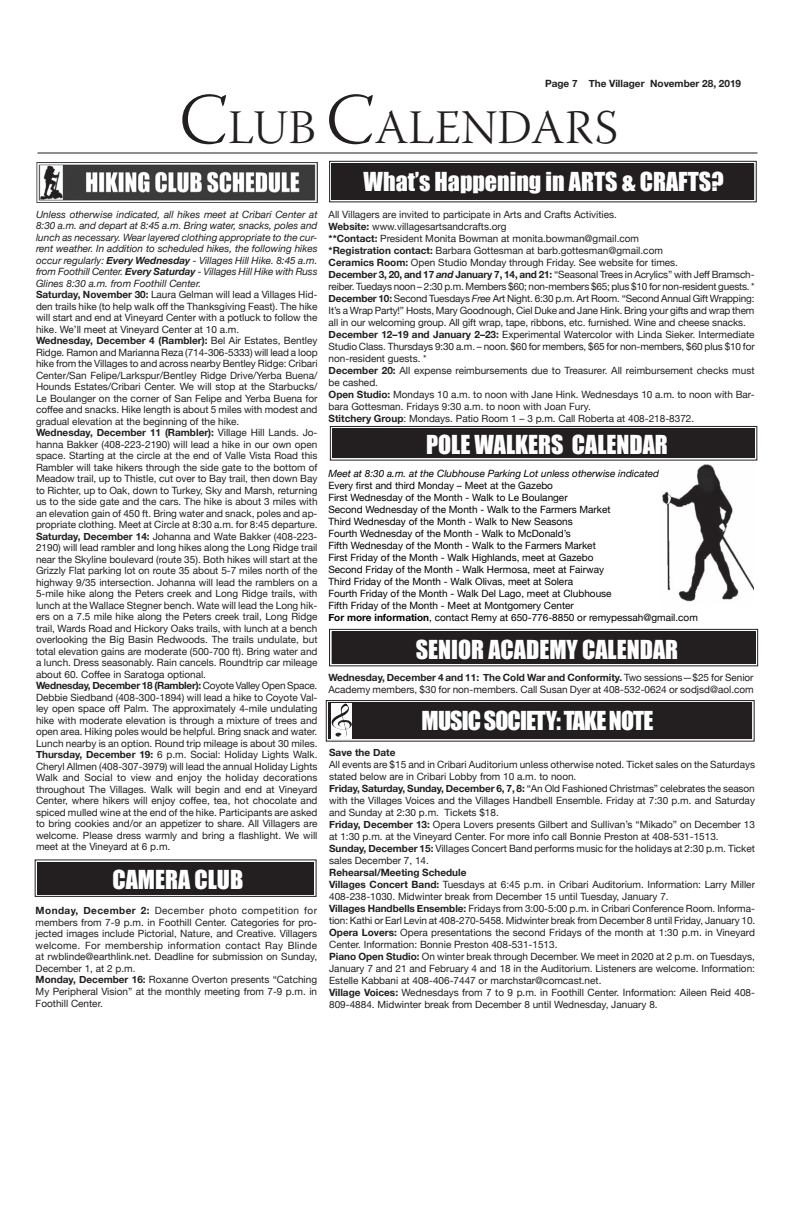
<style>
.page{position:relative;width:792px;height:1224px;background:#fff}
.page>*{position:absolute;margin:0;border:0;box-sizing:border-box;transform-origin:0 0}
.t1{font:48px "Warnock Pro Light Subh";letter-spacing:.01em;color:#231f20}
.t2{font:24px "Impact";color:#fff}
.t3{font:24px "Impact";letter-spacing:-.035em;color:#fff}
.t4{font:10px/11.5px "Helvetica Neue";color:#231f20}
.t5{font:10px/12px "Helvetica Neue";color:#000}
.t6{font:italic 10px "Helvetica Neue";color:#000}
.t7{font:700 10px "Helvetica Neue";color:#231f20}
.s1{font-size:72px}
.s2{font-style:italic}
.s3{font-weight:700;font-style:italic}
.s4{font-weight:700}
</style>
<div class="page">
<hr style="left:38px;top:153px;width:720px;height:1px;background:#231f20">
<svg style="left:34px;top:859px;width:283px;height:38px;background:#3a3738"></svg>
<div style="left:37px;top:862px;width:277px;height:32px;border:2px solid #231f20"></div>
<img style="left:36px;top:163px;width:282px;height:39px">
<svg style="left:329px;top:160px;width:428px;height:43px;background:#3c3839"></svg>
<div style="left:332px;top:163px;width:422px;height:37px;border:2px solid #231f20"></div>
<svg style="left:329px;top:629px;width:429px;height:38px;background:#383536"></svg>
<div style="left:332px;top:631px;width:424px;height:33px;border:2px solid #231f20"></div>
<svg style="left:325px;top:700px;width:430px;height:42px;background:#383435"></svg>
<div style="left:328px;top:703px;width:424px;height:36px;border:2px solid #231f20"></div>
<svg style="left:332px;top:703px;width:20px;height:35px"></svg>
<img style="left:332px;top:703px;width:15px;height:34px">
<svg style="left:330px;top:426px;width:428px;height:35px;background:#3b3838"></svg>
<div style="left:332px;top:429px;width:423px;height:29px;border:2px solid #231f20"></div>
<img style="left:662px;top:464px;width:92px;height:138px">
<p class="t7" style="left:545px;top:75px;width:198px">Page 7 The Villager November 28, 2019</p>
<h1 class="t1" style="left:180px;top:101px;width:440px"><span class="s1">C</span>LUB <span class="s1">C</span>ALENDARS</h1>
<p class="t4" style="left:36px;top:209px;width:283px"><span class="s2">Unless otherwise indicated, all hikes meet at Cribari Center at 8:30 a.m. and depart at 8:45 a.m. Bring water, snacks, poles and lunch as necessary. Wear layered clothing appropriate to the cur&shy;rent weather. In addition to scheduled hikes, the following hikes occur regularly:</span> <span class="s3">Every Wednesday</span> <span class="s2">- Villages Hill Hike. 8:45 a.m. from Foothill Center.</span> <span class="s3">Every Saturday</span> <span class="s2">- Villages Hill Hike with Russ Glines 8:30 a.m. from Foothill Center.<br></span><span class="s4">Saturday, November 30:</span> Laura Gelman will lead a Villages Hid&shy;den trails hike (to help walk off the Thanksgiving Feast). The hike will start and end at Vineyard Center with a potluck to follow the hike. We’ll meet at Vineyard Center at 10 a.m.<br><span class="s4">Wednesday, December 4 (Rambler):</span> Bel Air Estates, Bentley Ridge. Ramon and Marianna Reza (714-306-5333) will lead a loop hike from the Villages to and across nearby Bentley Ridge: Cribari Center/San Felipe/Larkspur/Bentley Ridge Drive/Yerba Buena/ Hounds Estates/Cribari Center. We will stop at the Starbucks/ Le Boulanger on the corner of San Felipe and Yerba Buena for coffee and snacks. Hike length is about 5 miles with modest and gradual elevation at the beginning of the hike.<br><span class="s4">Wednesday, December 11 (Rambler):</span> Village Hill Lands. Jo&shy;hanna Bakker (408-223-2190) will lead a hike in our own open space. Starting at the circle at the end of Valle Vista Road this Rambler will take hikers through the side gate to the bottom of Meadow trail, up to Thistle, cut over to Bay trail, then down Bay to Richter, up to Oak, down to Turkey, Sky and Marsh, returning us to the side gate and the cars. The hike is about 3 miles with an elevation gain of 450 ft. Bring water and snack, poles and ap&shy;propriate clothing. Meet at Circle at 8:30 a.m. for 8:45 departure.<br><span class="s4">Saturday, December 14:</span> Johanna and Wate Bakker (408-223- 2190) will lead rambler and long hikes along the Long Ridge trail near the Skyline boulevard (route 35). Both hikes will start at the Grizzly Flat parking lot on route 35 about 5-7 miles north of the highway 9/35 intersection. Johanna will lead the ramblers on a 5-mile hike along the Peters creek and Long Ridge trails, with lunch at the Wallace Stegner bench. Wate will lead the Long hik&shy;ers on a 7.5 mile hike along the Peters creek trail, Long Ridge trail, Wards Road and Hickory Oaks trails, with lunch at a bench overlooking the Big Basin Redwoods. The trails undulate, but total elevation gains are moderate (500-700 ft). Bring water and a lunch. Dress seasonably. Rain cancels. Roundtrip car mileage about 60. Coffee in Saratoga optional.<br><span class="s4">Wednesday, December 18 (Rambler):</span> Coyote Valley Open Space.<br>Debbie Siedband (408-300-1894) will lead a hike to Coyote Val&shy;ley open space off Palm. The approximately 4-mile undulating hike with moderate elevation is through a mixture of trees and open area. Hiking poles would be helpful. Bring snack and water.<br>Lunch nearby is an option. Round trip mileage is about 30 miles.<br><span class="s4">Thursday, December 19:</span> 6 p.m. Social: Holiday Lights Walk.<br>Cheryl Allmen (408-307-3979) will lead the annual Holiday Lights Walk and Social to view and enjoy the holiday decorations throughout The Villages. Walk will begin and end at Vineyard Center, where hikers will enjoy coffee, tea, hot chocolate and spiced mulled wine at the end of the hike. Participants are asked to bring cookies and/or an appetizer to share. All Villagers are welcome. Please dress warmly and bring a flashlight. We will meet at the Vineyard at 6 p.m.</p>
<h2 class="t2" style="left:112px;top:861px;width:132px">CAMERA CLUB</h2>
<p class="t4" style="left:36px;top:906px;width:283px"><span class="s4">Monday, December 2:</span> December photo competition for members from 7-9 p.m. in Foothill Center. Categories for pro&shy;jected images include Pictorial, Nature, and Creative. Villagers welcome. For membership information contact Ray Blinde at rwblinde@earthlink.net. Deadline for submission on Sunday, December 1, at 2 p.m.<br><span class="s4">Monday, December 16:</span> Roxanne Overton presents “Catching My Peripheral Vision” at the monthly meeting from 7-9 p.m. in Foothill Center.</p>
<h2 class="t2" style="left:364px;top:163px;width:362px">What’s Happening in ARTS &amp; CRAFTS?</h2>
<p class="t4" style="left:329px;top:209px;width:428px;line-height:12px">All Villagers are invited to participate in Arts and Crafts Activities.<br><span class="s4">Website:</span> www.villagesartsandcrafts.org<br><span class="s4">**Contact:</span> President Monita Bowman at monita.bowman@gmail.com<br><span class="s4">*Registration contact:</span> Barbara Gottesman at barb.gottesman@gmail.com<br><span class="s4">Ceramics Room:</span> Open Studio Monday through Friday. See website for times.<br><span class="s4">December 3, 20, and 17</span> <span class="s3">and</span> <span class="s4">January 7, 14, and 21:</span> “Seasonal Trees in Acrylics” with Jeff Bramsch&shy;reiber. Tuedays noon – 2:30 p.m. Members $60; non-members $65; plus $10 for non-resident guests. * <span class="s4">December 10:</span> Second Tuesdays <span class="s2">Free</span> Art Night. 6:30 p.m. Art Room. “Second Annual Gift Wrapping:<br>It’s a Wrap Party!” Hosts, Mary Goodnough, Ciel Duke and Jane Hink. Bring your gifts and wrap them all in our welcoming group. All gift wrap, tape, ribbons, etc. furnished. Wine and cheese snacks.<br><span class="s4">December 12–19 and January 2–23:</span> Experimental Watercolor with Linda Sieker. Intermediate Studio Class. Thursdays 9:30 a.m. – noon. $60 for members, $65 for non-members, $60 plus $10 for non-resident guests. *<br><span class="s4">December 20:</span> All expense reimbursements due to Treasurer. All reimbursement checks must be cashed.<br><span class="s4">Open Studio:</span> Mondays 10 a.m. to noon with Jane Hink. Wednesdays 10 a.m. to noon with Bar&shy;bara Gottesman. Fridays 9:30 a.m. to noon with Joan Fury.<br><span class="s4">Stitchery Group</span>: Mondays. Patio Room 1 – 3 p.m. Call Roberta at 408-218-8372.</p>
<h2 class="t2" style="left:426px;top:426px;width:243px">POLE WALKERS CALENDAR</h2>
<p class="t6" style="left:328px;top:467px;width:335px">Meet at 8:30 a.m. at the Clubhouse Parking Lot unless otherwise indicated.</p>
<p class="t5" style="left:328px;top:480px;width:371px">Every first and third Monday – Meet at the Gazebo<br>First Wednesday of the Month - Walk to Le Boulanger<br>Second Wednesday of the Month - Walk to the Farmers Market<br>Third Wednesday of the Month - Walk to New Seasons<br>Fourth Wednesday of the Month - Walk to McDonald’s<br>Fifth Wednesday of the Month - Walk to the Farmers Market<br>First Friday of the Month - Walk Highlands, meet at Gazebo<br>Second Friday of the Month - Walk Hermosa, meet at Fairway<br>Third Friday of the Month - Walk Olivas, meet at Solera<br>Fourth Friday of the Month - Walk Del Lago, meet at Clubhouse<br>Fifth Friday of the Month - Meet at Montgomery Center<br><span class="s4">For more information</span>, contact Remy at 650-776-8850 or remypessah@gmail.com</p>
<h2 class="t2" style="left:416px;top:631px;width:264px">SENIOR ACADEMY CALENDAR</h2>
<p class="t4" style="left:328px;top:672px;width:427px;line-height:12px"><span class="s4">Wednesday, December 4 and 11: The Cold War and Conformity.</span> Two sessions—$25 for Senior<br>Academy members, $30 for non-members. Call Susan Dyer at 408-532-0624 or sodjsd@aol.com</p>
<h2 class="t3" style="left:422px;top:702px;width:233px">MUSIC SOCIETY: TAKE NOTE</h2>
<p class="t7" style="left:329px;top:745px;width:68px">Save the Date</p>
<p class="t4" style="left:329px;top:759px;width:428px;line-height:12px">All events are $15 and in Cribari Auditorium unless otherwise noted. Ticket sales on the Saturdays stated below are in Cribari Lobby from 10 a.m. to noon.<br><span class="s4">Friday, Saturday, Sunday, December 6, 7, 8:</span> “An Old Fashioned Christmas” celebrates the season with the Villages Voices and the Villages Handbell Ensemble. Friday at 7:30 p.m. and Saturday and Sunday at 2:30 p.m. Tickets $18.<br><span class="s4">Friday, December 13:</span> Opera Lovers presents Gilbert and Sullivan’s “Mikado” on December 13 at 1:30 p.m. at the Vineyard Center. For more info call Bonnie Preston at 408-531-1513.<br><span class="s4">Sunday, December 15:</span> Villages Concert Band performs music for the holidays at 2:30 p.m. Ticket sales December 7, 14.</p>
<p class="t4" style="left:329px;top:867px;width:428px;line-height:12px"><span class="s4">Rehearsal/Meeting Schedule<br>Villages Concert Band:</span> Tuesdays at 6:45 p.m. in Cribari Auditorium. Information: Larry Miller 408-238-1030. Midwinter break from December 15 until Tuesday, January 7.<br><span class="s4">Villages Handbells Ensemble:</span> Fridays from 3:00-5:00 p.m. in Cribari Conference Room. Informa&shy;tion: Kathi or Earl Levin at 408-270-5458. Midwinter break from December 8 until Friday, January 10.<br><span class="s4">Opera Lovers:</span> Opera presentations the second Fridays of the month at 1:30 p.m. in Vineyard Center. Information: Bonnie Preston 408-531-1513.<br><span class="s4">Piano Open Studio:</span> On winter break through December. We meet in 2020 at 2 p.m. on Tuesdays, January 7 and 21 and February 4 and 18 in the Auditorium. Listeners are welcome. Information:<br>Estelle Kabbani at 408-406-7447 or marchstar@comcast.net.<br><span class="s4">Village Voices:</span> Wednesdays from 7 to 9 p.m. in Foothill Center. Information: Aileen Reid 408- 809-4884. Midwinter break from December 8 until Wednesday, January 8.</p>
</div>
